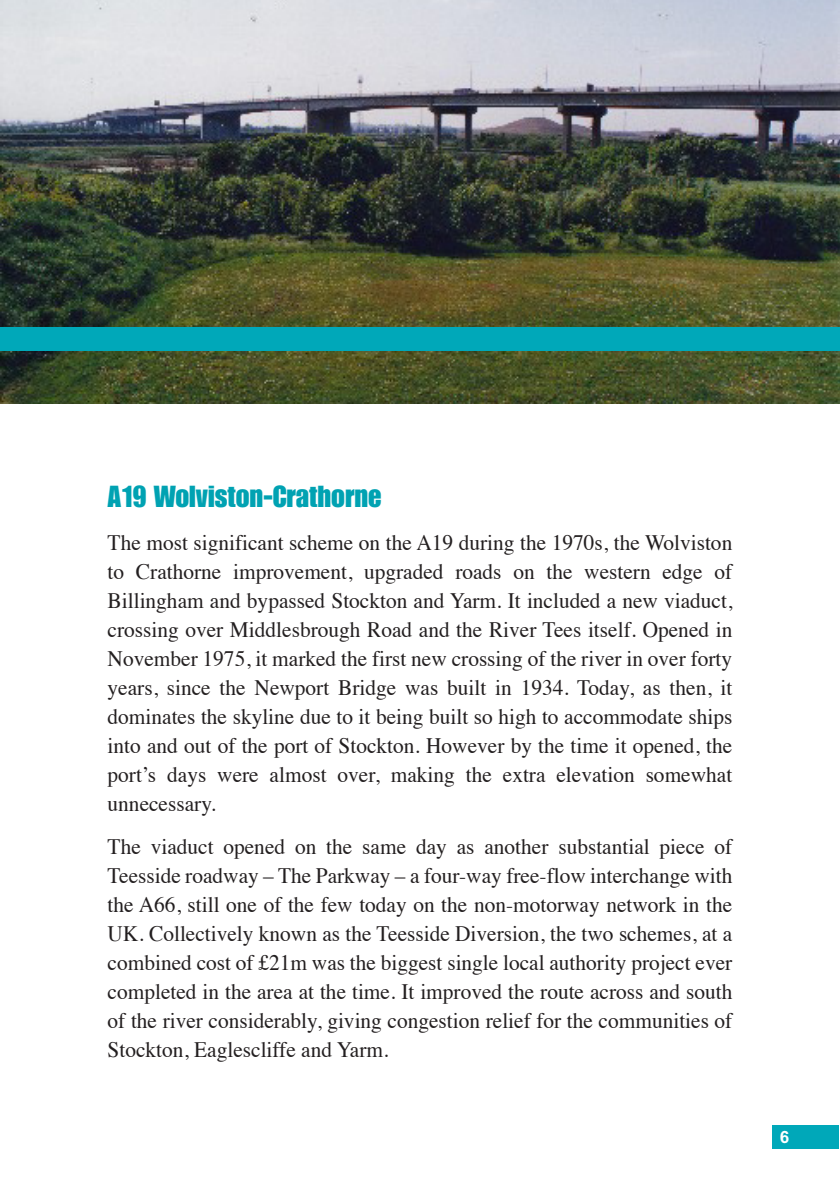
<style>
.page{position:relative;width:840px;height:1191px;background:#fff}
.page>*{position:absolute;margin:0;border:0;box-sizing:border-box;transform-origin:0 0}
.t1{font:29.8px "Impact LT";color:#00a2b2}
.t2{font:22px/29px "Times";color:#231f20;text-align:justify}
.t3{font:700 17px "Arial MT Std";color:#fff}
</style>
<div class="page">
<img style="left:0;top:0;width:839px;height:404px">
<div style="left:772px;top:1124px;width:66px;height:24px;background:#00a8b9"></div>
<div style="left:0;top:326px;width:839px;height:24px;background:#00a8b9"></div>
<h1 class="t1" style="left:108px;top:479px;width:275px">A19 Wolviston-Crathorne</h1>
<p class="t2" style="left:108px;top:526px;width:626px">The most significant scheme on the A19 during the 1970s, the Wolviston to Crathorne improvement, upgraded roads on the western edge of Billingham and bypassed Stockton and Yarm. It included a new viaduct, crossing over Middlesbrough Road and the River Tees itself. Opened in November 1975, it marked the first new crossing of the river in over forty years, since the Newport Bridge was built in 1934. Today, as then, it dominates the skyline due to it being built so high to accommodate ships into and out of the port of Stockton. However by the time it opened, the port’s days were almost over, making the extra elevation somewhat unnecessary.</p>
<p class="t2" style="left:108px;top:830px;width:626px">The viaduct opened on the same day as another substantial piece of Teesside roadway – The Parkway – a four-way free-flow interchange with the A66, still one of the few today on the non-motorway network in the UK. Collectively known as the Teesside Diversion, the two schemes, at a combined cost of £21m was the biggest single local authority project ever completed in the area at the time. It improved the route across and south of the river considerably, giving congestion relief for the communities of Stockton, Eaglescliffe and Yarm.</p>
<p class="t3" style="left:779px;top:1126px;width:11px">6</p>
</div>
